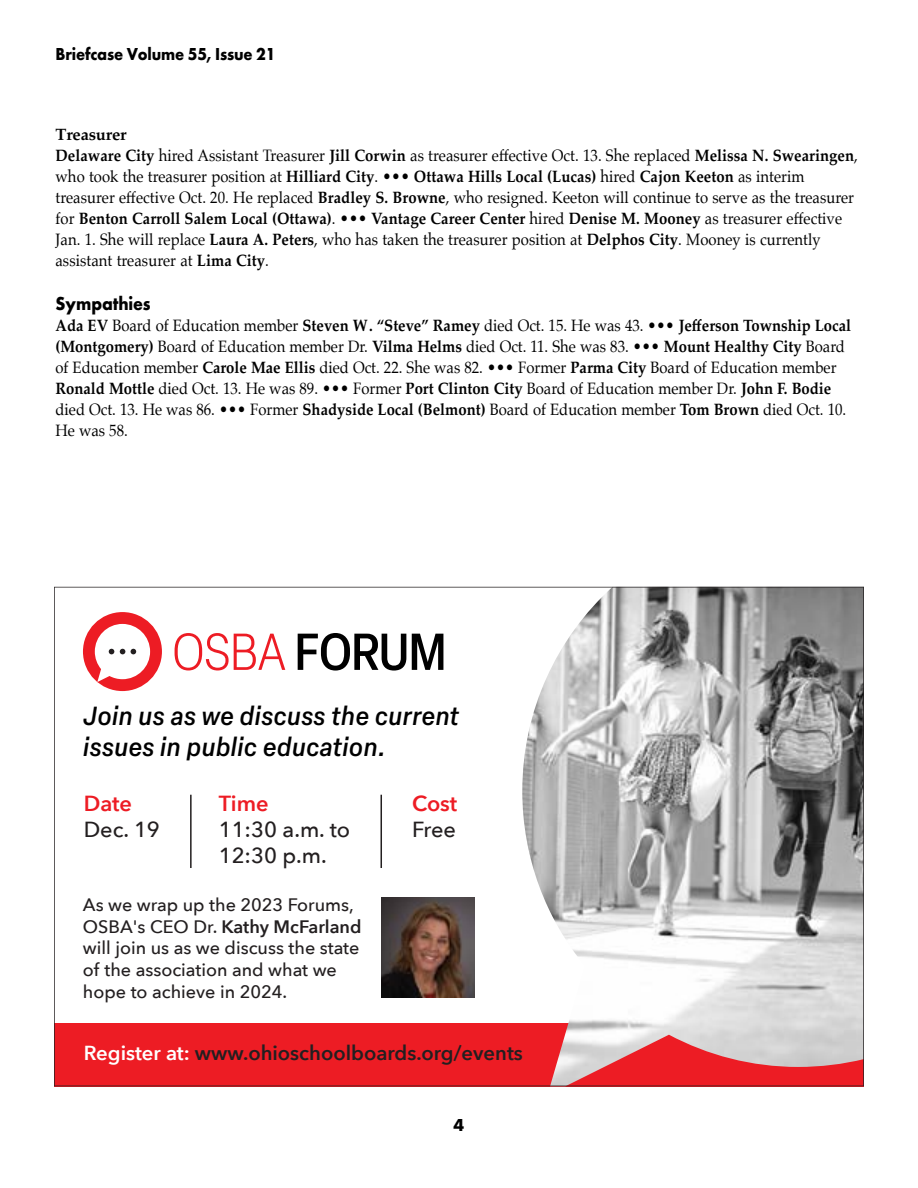
<style>
.page{position:relative;width:918px;height:1188px;background:#fff}
.page>*{position:absolute;margin:0;border:0;box-sizing:border-box;transform-origin:0 0}
.t1{font:500 condensed 51px "Elza";color:#000}
.t2{font:italic 500 25.8px/30.9px "Elza Text";color:#000}
.t3{font:500 21.75px/26.1px "Avenir Next";color:#231f20}
.t4{font:600 21.75px "Avenir Next";color:#ed1c24}
.t5{font:600 20.25px "Avenir Next";color:#231f20}
.t6{font:700 19.5px "Futura PT";color:#000;scale:.9 1}
.t7{font:500 18px/21.6px "Avenir Next";color:#231f20}
.t8{font:700 18px "Futura PT";letter-spacing:-.01em;color:#000;scale:.9 1}
.t9{font:700 18px "Futura PT";letter-spacing:-.01em;color:#000}
.t10{font:16.5px/21px "Palatino";letter-spacing:.005em;color:#000;scale:.9 1}
.s1{font-weight:700}
.s2{font-weight:300;color:#ed1c24}
.s3{font-weight:600}
.s4{color:#fff}
</style>
<div class="page">
<svg style="left:54px;top:587px;width:810px;height:499px"></svg>
<img style="left:381px;top:898px;width:94px;height:99px">
<p class="t8" style="left:56px;top:43px;width:246px">Briefcase Volume 55, Issue 21</p>
<p class="t10" style="left:56px;top:124px;width:893px"><span class="s1">Treasurer<br>Delaware City</span> hired Assistant Treasurer <span class="s1">Jill Corwin</span> as treasurer effective Oct. 13. She replaced <span class="s1">Melissa N. Swearingen</span>, who took the treasurer position at <span class="s1">Hilliard City</span>. ••• <span class="s1">Ottawa Hills Local (Lucas)</span> hired <span class="s1">Cajon Keeton</span> as interim treasurer effective Oct. 20. He replaced <span class="s1">Bradley S. Browne</span>, who resigned. Keeton will continue to serve as the treasurer for <span class="s1">Benton Carroll Salem Local (Ottawa)</span>. ••• <span class="s1">Vantage Career Center</span> hired <span class="s1">Denise M. Mooney</span> as treasurer effective Jan. 1. She will replace <span class="s1">Laura A. Peters</span>, who has taken the treasurer position at <span class="s1">Delphos City</span>. Mooney is currently assistant treasurer at <span class="s1">Lima City</span>.</p>
<p class="t6" style="left:56px;top:291px;width:107px">Sympathies</p>
<p class="t10" style="left:56px;top:315px;width:886px"><span class="s1">Ada EV</span> Board of Education member <span class="s1">Steven W. “Steve” Ramey</span> died Oct. 15. He was 43. ••• <span class="s1">Jefferson Township Local (Montgomery)</span> Board of Education member Dr. <span class="s1">Vilma Helms</span> died Oct. 11. She was 83. ••• <span class="s1">Mount Healthy City</span> Board of Education member <span class="s1">Carole Mae Ellis</span> died Oct. 22. She was 82. ••• Former <span class="s1">Parma City</span> Board of Education member <span class="s1">Ronald Mottle</span> died Oct. 13. He was 89. ••• Former <span class="s1">Port Clinton City</span> Board of Education member Dr. <span class="s1">John F. Bodie </span>died Oct. 13. He was 86. ••• Former <span class="s1">Shadyside Local (Belmont)</span> Board of Education member <span class="s1">Tom Brown</span> died Oct. 10.<br>He was 58.</p>
<h1 class="t1" style="left:173px;top:618px;width:275px"><span class="s2">OSBA</span> FORUM</h1>
<h2 class="t2" style="left:83px;top:699px;width:378px">Join us as we discuss the current issues in public education.</h2>
<h3 class="t4" style="left:84px;top:784px;width:50px">Date</h3>
<h3 class="t3" style="left:84px;top:815px;width:78px">Dec. 19</h3>
<h3 class="t4" style="left:219px;top:784px;width:51px">Time</h3>
<h3 class="t3" style="left:219px;top:815px;width:133px">11:30 a.m. to<br>12:30 p.m.</h3>
<p class="t7" style="left:83px;top:894px;width:280px">As we wrap up the 2023 Forums,<br>OSBA's CEO Dr. <span class="s3">Kathy McFarland </span>will join us as we discuss the state of the association and what we hope to achieve in 2024.</p>
<h3 class="t4" style="left:412px;top:784px;width:47px">Cost</h3>
<h3 class="t3" style="left:412px;top:815px;width:45px">Free</h3>
<p class="t5" style="left:84px;top:1035px;width:441px"><span class="s4">Register at:</span> www.ohioschoolboards.org/events</p>
<p class="t9" style="left:454px;top:1114px;width:12px">4</p>
</div>
